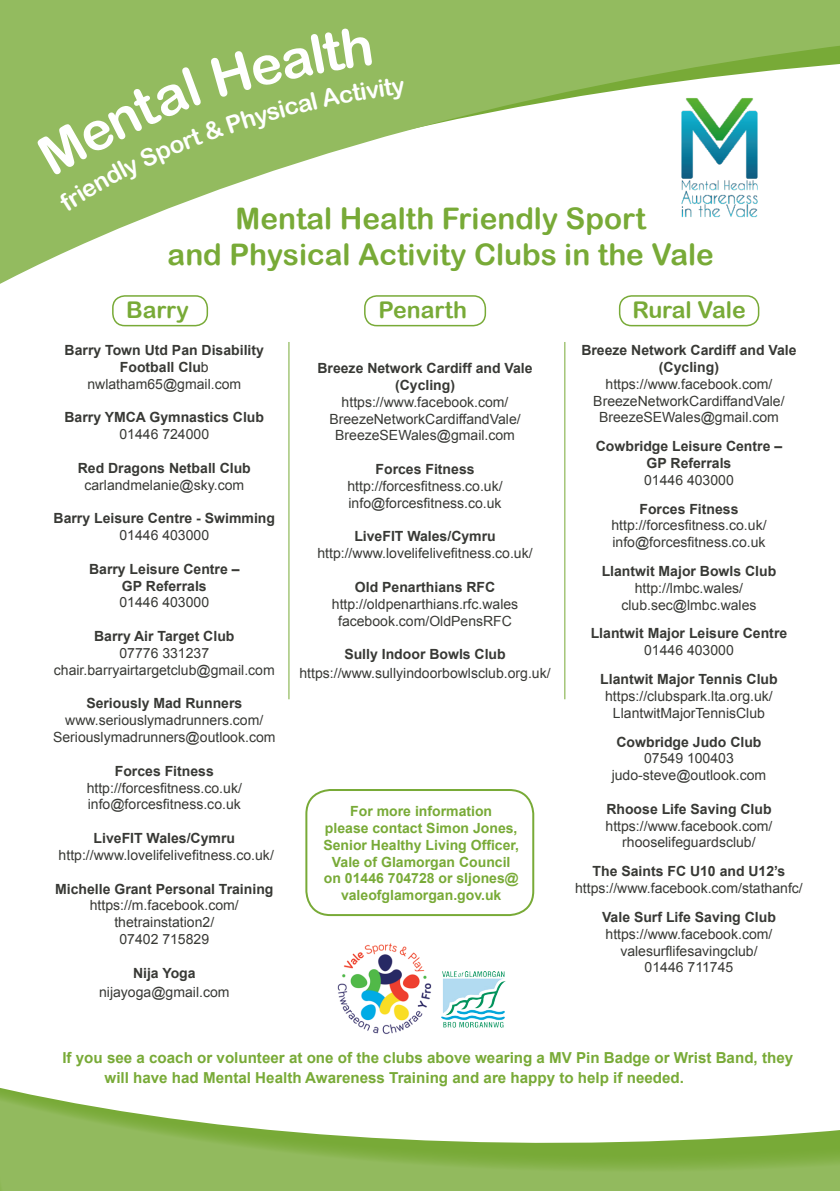
<style>
.page{position:relative;width:840px;height:1191px;background:#fff}
.page>*{position:absolute;margin:0;border:0;box-sizing:border-box;transform-origin:0 0}
.t1{font:29.8px/36px "Arial Rounded MT Bold";color:#78aa37;text-align:center}
.t2{font:23px "Arial Rounded MT Bold";color:#78aa37}
.t3{font:700 15.2px/20px "Arial";color:#78aa37}
.t4{font:14px/16.8px "Arial";color:#383935;text-align:center}
.t5{font:700 14px/16.8px "Arial";color:#383935;text-align:center}
.t6{font:700 14px/16.8px "Arial";color:#78aa37;text-align:center}
.s1{font-weight:400}
</style>
<div class="page">
<svg style="left:0;top:981px;width:839px;height:210px"></svg>
<svg style="left:0;top:0;width:839px;height:303px"></svg>
<img style="left:670px;top:96px;width:97px;height:123px">
<div style="left:305px;top:789px;width:229px;height:127px;border:2px solid #78aa37;border-radius:24px"></div>
<div style="left:112px;top:295px;width:96px;height:31px;border:2px solid #78aa37;border-radius:12px"></div>
<div style="left:364px;top:295px;width:122px;height:31px;border:2px solid #78aa37;border-radius:12px"></div>
<div style="left:618px;top:295px;width:141px;height:31px;border:2px solid #78aa37;border-radius:12px"></div>
<hr style="left:564px;top:342px;width:1px;height:357px;background:#78aa37">
<hr style="left:288px;top:342px;width:1px;height:357px;background:#78aa37">
<img style="left:336px;top:943px;width:97px;height:92px">
<img style="left:441px;top:971px;width:64px;height:56px">
<svg style="left:36px;top:25px;width:369px;height:187px"></svg>
<h1 class="t1" style="left:167px;top:200px;width:547px">Mental Health Friendly Sport<br>and Physical Activity Clubs in the Vale</h1>
<h2 class="t2" style="left:378px;top:296px;width:90px">Penarth</h2>
<h2 class="t2" style="left:632px;top:296px;width:115px">Rural Vale</h2>
<p class="t5" style="left:65px;top:342px;width:201px">Barry Town Utd Pan Disability<br>Football Clu<span class="s1">b nwlatham65@gmail.com</span></p>
<p class="t5" style="left:64px;top:409px;width:201px">Barry YMCA Gymnastics Club</p>
<p class="t4" style="left:119px;top:426px;width:91px">01446 724000</p>
<p class="t5" style="left:78px;top:460px;width:174px">Red Dragons Netball Club</p>
<p class="t4" style="left:84px;top:476px;width:161px">carlandmelanie@sky.com</p>
<p class="t5" style="left:54px;top:510px;width:223px">Barry Leisure Centre - Swimming</p>
<p class="t4" style="left:119px;top:527px;width:91px">01446 403000</p>
<p class="t5" style="left:89px;top:561px;width:152px">Barry Leisure Centre –<br>GP Referrals</p>
<p class="t4" style="left:119px;top:594px;width:91px">01446 403000</p>
<p class="t5" style="left:94px;top:628px;width:142px">Barry Air Target Club</p>
<p class="t4" style="left:54px;top:645px;width:222px">07776 331237 chair.barryairtargetclub@gmail.com</p>
<p class="t5" style="left:86px;top:695px;width:157px">Seriously Mad Runners</p>
<p class="t4" style="left:53px;top:712px;width:224px">www.seriouslymadrunners.com/<br>Seriouslymadrunners@outlook.com</p>
<p class="t5" style="left:115px;top:763px;width:100px">Forces Fitness</p>
<p class="t4" style="left:87px;top:779px;width:157px;text-align:left">http://forcesfitness.co.uk/ info@forcesfitness.co.uk</p>
<p class="t5" style="left:94px;top:830px;width:143px">LiveFIT Wales/Cymru</p>
<p class="t4" style="left:59px;top:846px;width:217px">http://www.lovelifelivefitness.co.uk/</p>
<p class="t5" style="left:55px;top:880px;width:220px">Michelle Grant Personal Training</p>
<p class="t4" style="left:90px;top:897px;width:150px">https://m.facebook.com/ thetrainstation2/<br>07402 715829</p>
<p class="t5" style="left:133px;top:964px;width:64px">Nija Yoga</p>
<p class="t4" style="left:99px;top:983px;width:132px">nijayoga@gmail.com</p>
<h2 class="t2" style="left:126px;top:296px;width:64px">Barry</h2>
<p class="t5" style="left:581px;top:342px;width:216px">Breeze Network Cardiff and Vale (Cycling)</p>
<p class="t4" style="left:593px;top:375px;width:193px">https://www.facebook.com/<br>BreezeNetworkCardiffandVale/<br>BreezeSEWales@gmail.com</p>
<p class="t5" style="left:595px;top:438px;width:188px">Cowbridge Leisure Centre –<br>GP Referrals</p>
<p class="t4" style="left:643px;top:471px;width:91px">01446 403000</p>
<p class="t5" style="left:639px;top:501px;width:100px">Forces Fitness</p>
<p class="t4" style="left:611px;top:517px;width:157px;text-align:left">http://forcesfitness.co.uk/ info@forcesfitness.co.uk</p>
<p class="t5" style="left:601px;top:563px;width:176px">Llantwit Major Bowls Club</p>
<p class="t4" style="left:621px;top:579px;width:136px">http://lmbc.wales/ club.sec@lmbc.wales</p>
<p class="t5" style="left:590px;top:625px;width:198px">Llantwit Major Leisure Centre</p>
<p class="t4" style="left:643px;top:642px;width:91px">01446 403000</p>
<p class="t5" style="left:600px;top:671px;width:179px">Llantwit Major Tennis Club</p>
<p class="t4" style="left:604px;top:687px;width:169px">https://clubspark.lta.org.uk/<br>LlantwitMajorTennisClub</p>
<p class="t5" style="left:616px;top:733px;width:146px">Cowbridge Judo Club</p>
<p class="t4" style="left:611px;top:750px;width:156px">07549 100403 judo-steve@outlook.com</p>
<p class="t5" style="left:606px;top:801px;width:167px">Rhoose Life Saving Club</p>
<p class="t4" style="left:605px;top:817px;width:168px">https://www.facebook.com/ rhooselifeguardsclub/</p>
<p class="t5" style="left:592px;top:863px;width:194px">The Saints FC U10 and U12’s</p>
<p class="t4" style="left:574px;top:880px;width:229px">https://www.facebook.com/stathanfc/</p>
<p class="t5" style="left:601px;top:909px;width:175px">Vale Surf Life Saving Club</p>
<p class="t4" style="left:605px;top:925px;width:168px">https://www.facebook.com/ valesurflifesavingclub/<br>01446 711745</p>
<p class="t5" style="left:317px;top:360px;width:216px">Breeze Network Cardiff and Vale (Cycling)</p>
<p class="t4" style="left:329px;top:394px;width:193px">https://www.facebook.com/<br>BreezeNetworkCardiffandVale/<br>BreezeSEWales@gmail.com</p>
<p class="t5" style="left:375px;top:461px;width:100px">Forces Fitness</p>
<p class="t4" style="left:347px;top:478px;width:157px;text-align:left">http://forcesfitness.co.uk/ info@forcesfitness.co.uk</p>
<p class="t5" style="left:354px;top:528px;width:143px">LiveFIT Wales/Cymru</p>
<p class="t4" style="left:317px;top:545px;width:217px">http://www.lovelifelivefitness.co.uk/</p>
<p class="t5" style="left:355px;top:579px;width:142px">Old Penarthians RFC</p>
<p class="t4" style="left:332px;top:595px;width:188px">http://oldpenarthians.rfc.wales facebook.com/OldPensRFC</p>
<p class="t5" style="left:344px;top:646px;width:163px">Sully Indoor Bowls Club</p>
<p class="t4" style="left:299px;top:665px;width:252px">https://www.sullyindoorbowlsclub.org.uk/</p>
<p class="t6" style="left:323px;top:803px;width:197px">For more information<br>please contact Simon Jones,<br>Senior Healthy Living Officer,<br>Vale of Glamorgan Council on 01446 704728 or sljones@ valeofglamorgan.gov.uk</p>
<p class="t3" style="left:104px;top:1048px;width:689px;text-indent:-42px">If you see a coach or volunteer at one of the clubs above wearing a MV Pin Badge or Wrist Band, they will have had Mental Health Awareness Training and are happy to help if needed.</p>
</div>
